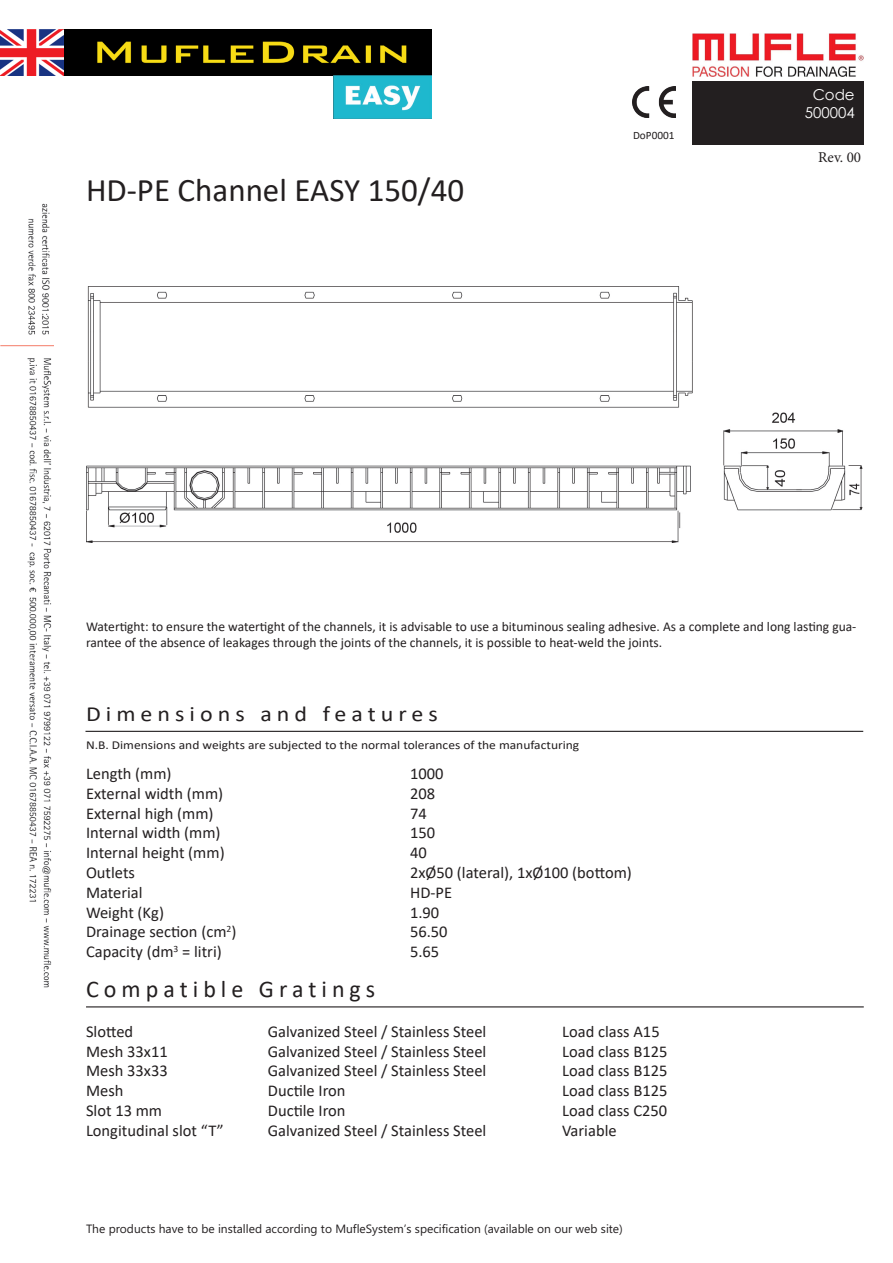
<style>
.page{position:relative;width:893px;height:1263px;background:#fff}
.page>*{position:absolute;margin:0;border:0;box-sizing:border-box;transform-origin:0 0}
.t1{font:33px "Calibri";color:#231f20}
.t2{font:24px "Calibri";letter-spacing:.21em;color:#231f20}
.t3{font:21.6px "Calibri";letter-spacing:.21em;color:#231f20;scale:1.11 1}
.t4{font:16.5px "Calibri";color:#231f20}
.t5{font:15px "Century Gothic";color:#fff}
.t6{font:15px "Minion Pro";color:#231f20}
.t7{font:13.5px/16.2px "Calibri";color:#231f20}
.t8{font:12.15px "Calibri";color:#231f20;scale:1.11 1}
.t9{font:12px "Microsoft Phags Pa";color:#231f20}
.t10{font:11.25px "Calibri";color:#231f20}
</style>
<div class="page">
<img style="left:0;top:204px;width:53px;height:783px">
<div style="left:692px;top:81px;width:171px;height:64px;background:#231f20"></div>
<img style="left:632px;top:87px;width:43px;height:30px">
<img style="left:692px;top:34px;width:171px;height:43px">
<hr style="left:85px;top:731px;width:778px;height:1px;background:#231f20">
<hr style="left:86px;top:1006px;width:778px;height:1px;background:#231f20">
<img style="left:86px;top:287px;width:777px;height:256px">
<img style="left:0;top:30px;width:432px;height:46px">
<img style="left:334px;top:76px;width:97px;height:42px">
<p class="t1" style="left:86px;top:167px;width:380px">HD-PE Channel EASY 150/40</p>
<p class="t10" style="left:633px;top:128px;width:43px">DoP0001</p>
<p class="t5" style="left:813px;top:84px;width:44px">Code</p>
<p class="t5" style="left:805px;top:102px;width:51px">500004</p>
<p class="t6" style="left:818px;top:147px;width:44px">Rev. 00</p>
<p class="t7" style="left:86px;top:618px;width:772px">Watertight: to ensure the watertight of the channels, it is advisable to use a bituminous sealing adhesive. As a complete and long lasting gua&shy;rantee of the absence of leakages through the joints of the channels, it is possible to heat-weld the joints.</p>
<p class="t3" style="left:86px;top:699px;width:319px">Dimensions and features</p>
<p class="t8" style="left:86px;top:736px;width:446px">N.B. Dimensions and weights are subjected to the normal tolerances of the manufacturing</p>
<p class="t4" style="left:86px;top:762px;width:87px">Length (mm)</p>
<p class="t4" style="left:410px;top:762px;width:35px">1000</p>
<p class="t4" style="left:86px;top:782px;width:139px">External width (mm)</p>
<p class="t4" style="left:410px;top:782px;width:27px">208</p>
<p class="t4" style="left:86px;top:802px;width:129px">External high (mm)</p>
<p class="t4" style="left:410px;top:802px;width:18px">74</p>
<p class="t4" style="left:86px;top:821px;width:136px">Internal width (mm)</p>
<p class="t4" style="left:410px;top:821px;width:27px">150</p>
<p class="t4" style="left:86px;top:841px;width:140px">Internal height (mm)</p>
<p class="t4" style="left:410px;top:841px;width:18px">40</p>
<p class="t4" style="left:86px;top:861px;width:51px">Outlets</p>
<p class="t4" style="left:410px;top:861px;width:223px">2xØ50 (lateral), 1xØ100 (bottom)</p>
<p class="t4" style="left:86px;top:881px;width:58px">Material</p>
<p class="t4" style="left:410px;top:881px;width:44px">HD-PE</p>
<p class="t4" style="left:86px;top:901px;width:79px">Weight (Kg)</p>
<p class="t4" style="left:410px;top:901px;width:31px">1.90</p>
<p class="t4" style="left:86px;top:920px;width:152px">Drainage section (cm<sup>2</sup>)</p>
<p class="t4" style="left:410px;top:920px;width:39px">56.50</p>
<p class="t4" style="left:86px;top:940px;width:137px">Capacity (dm<sup>3</sup> = litri)</p>
<p class="t4" style="left:410px;top:940px;width:31px">5.65</p>
<p class="t2" style="left:86px;top:972px;width:291px">Compatible Gratings</p>
<p class="t4" style="left:86px;top:1020px;width:49px">Slotted</p>
<p class="t4" style="left:86px;top:1040px;width:83px">Mesh 33x11</p>
<p class="t4" style="left:86px;top:1059px;width:83px">Mesh 33x33</p>
<p class="t4" style="left:86px;top:1079px;width:39px">Mesh</p>
<p class="t4" style="left:86px;top:1099px;width:78px">Slot 13 mm</p>
<p class="t4" style="left:86px;top:1119px;width:139px">Longitudinal slot “T”</p>
<p class="t4" style="left:268px;top:1020px;width:220px">Galvanized Steel / Stainless Steel</p>
<p class="t4" style="left:268px;top:1040px;width:220px">Galvanized Steel / Stainless Steel</p>
<p class="t4" style="left:268px;top:1059px;width:220px">Galvanized Steel / Stainless Steel</p>
<p class="t4" style="left:268px;top:1079px;width:79px">Ductile Iron</p>
<p class="t4" style="left:268px;top:1099px;width:79px">Ductile Iron</p>
<p class="t4" style="left:268px;top:1119px;width:220px">Galvanized Steel / Stainless Steel</p>
<p class="t4" style="left:562px;top:1020px;width:99px">Load class A15</p>
<p class="t4" style="left:562px;top:1040px;width:107px">Load class B125</p>
<p class="t4" style="left:562px;top:1059px;width:107px">Load class B125</p>
<p class="t4" style="left:562px;top:1079px;width:107px">Load class B125</p>
<p class="t4" style="left:562px;top:1099px;width:107px">Load class C250</p>
<p class="t4" style="left:562px;top:1119px;width:56px">Variable</p>
<p class="t9" style="left:86px;top:1221px;width:538px">The products have to be installed according to MufleSystem’s specification (available on our web site)</p>
</div>
